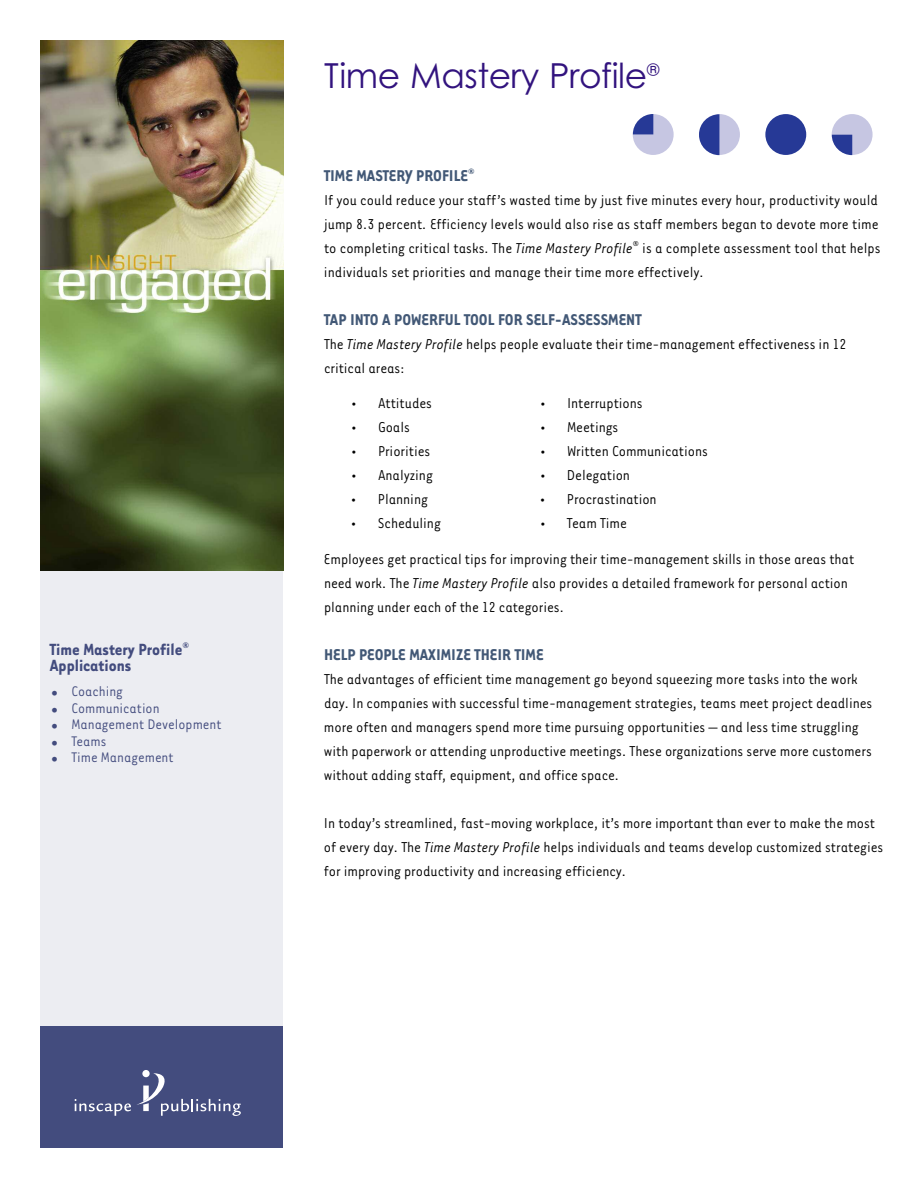
<style>
.page{position:relative;width:918px;height:1188px;background:#fff}
.page>*{position:absolute;margin:0;border:0;box-sizing:border-box;transform-origin:0 0}
.t1{font:34.5px "Century Gothic";letter-spacing:-.01em;color:#32137e}
.t2{font:700 18.6px/16.5px "Tarzana Narrow";color:#434c7e}
.t3{font:700 18px "Tarzana Narrow";color:#425876}
.t4{font:16.5px/24px "Tarzana Narrow";letter-spacing:-.005em;color:#000}
.t5{font:16.05px "Tarzana Narrow";color:#434c7e}
.s1{font-family:"Century Gothic";font-weight:700}
.s2{font-style:italic}
</style>
<div class="page">
<div style="left:40px;top:565px;width:244px;height:461px;background:#ecedf2"></div>
<div style="left:40px;top:1026px;width:244px;height:122px;background:#434c7e"></div>
<svg style="left:142px;top:1070px;width:8px;height:7px"></svg>
<svg style="left:75px;top:1073px;width:166px;height:43px"></svg>
<img style="left:40px;top:40px;width:244px;height:530px">
<div style="left:633px;top:114px;width:41px;height:41px;background:#c6c6e2;border-radius:50%"></div>
<div style="left:699px;top:114px;width:41px;height:41px;background:#c6c6e2;border-radius:50%"></div>
<div style="left:832px;top:114px;width:41px;height:41px;background:#c6c6e2;border-radius:50%"></div>
<div style="left:765px;top:114px;width:41px;height:41px;background:#263996;border-radius:50%"></div>
<svg style="left:633px;top:114px;width:20px;height:20px"></svg>
<svg style="left:699px;top:114px;width:20px;height:41px"></svg>
<svg style="left:832px;top:135px;width:20px;height:20px"></svg>
<p class="t2" style="left:50px;top:640px;width:141px">Time Mastery Profile<sup>®<br></sup>Applications</p>
<p class="t5" style="left:50px;top:681px;width:75px"><span class="s1">•</span> Coaching</p>
<p class="t5" style="left:50px;top:698px;width:111px"><span class="s1">•</span> Communication</p>
<p class="t5" style="left:50px;top:714px;width:173px"><span class="s1">•</span> Management Development</p>
<p class="t5" style="left:50px;top:731px;width:58px"><span class="s1">•</span> Teams</p>
<p class="t5" style="left:50px;top:747px;width:125px"><span class="s1">•</span> Time Management</p>
<h1 class="t1" style="left:324px;top:64px;width:337px">Time Mastery Profile<sup>®</sup></h1>
<p class="t3" style="left:324px;top:164px;width:152px">TIME MASTERY PROFILE<sup>®</sup></p>
<p class="t4" style="left:324px;top:187px;width:558px">If you could reduce your staff’s wasted time by just five minutes every hour, productivity would jump 8.3 percent. Efficiency levels would also rise as staff members began to devote more time to completing critical tasks. The <span class="s2">Time Mastery Profile</span><sup>®</sup> is a complete assessment tool that helps individuals set priorities and manage their time more effectively.</p>
<p class="t3" style="left:324px;top:308px;width:319px">TAP INTO A POWERFUL TOOL FOR SELF-ASSESSMENT</p>
<p class="t4" style="left:324px;top:331px;width:524px">The <span class="s2">Time Mastery Profile</span> helps people evaluate their time-management effectiveness in 12 critical areas:</p>
<p class="t4" style="left:351px;top:391px;width:83px">• Attitudes</p>
<p class="t4" style="left:540px;top:391px;width:104px">• Interruptions</p>
<p class="t4" style="left:351px;top:415px;width:60px">• Goals</p>
<p class="t4" style="left:540px;top:415px;width:80px">• Meetings</p>
<p class="t4" style="left:351px;top:439px;width:81px">• Priorities</p>
<p class="t4" style="left:540px;top:439px;width:169px">• Written Communications</p>
<p class="t4" style="left:351px;top:463px;width:83px">• Analyzing</p>
<p class="t4" style="left:540px;top:463px;width:92px">• Delegation</p>
<p class="t4" style="left:351px;top:487px;width:78px">• Planning</p>
<p class="t4" style="left:540px;top:487px;width:118px">• Procrastination</p>
<p class="t4" style="left:351px;top:511px;width:91px">• Scheduling</p>
<p class="t4" style="left:324px;top:505px;width:532px;line-height:36px;text-indent:216px">• Team Time<br>Employees get practical tips for improving their time-management skills in those areas that</p>
<p class="t4" style="left:324px;top:571px;width:526px">need work. The <span class="s2">Time Mastery Profile</span> also provides a detailed framework for personal action planning under each of the 12 categories.</p>
<p class="t3" style="left:324px;top:644px;width:221px">HELP PEOPLE MAXIMIZE THEIR TIME</p>
<p class="t4" style="left:324px;top:667px;width:550px">The advantages of efficient time management go beyond squeezing more tasks into the work day. In companies with successful time-management strategies, teams meet project deadlines more often and managers spend more time pursuing opportunities — and less time struggling with paperwork or attending unproductive meetings. These organizations serve more customers without adding staff, equipment, and office space.</p>
<p class="t4" style="left:324px;top:811px;width:561px">In today’s streamlined, fast-moving workplace, it’s more important than ever to make the most of every day. The <span class="s2">Time Mastery Profile</span> helps individuals and teams develop customized strategies for improving productivity and increasing efficiency.</p>
</div>
